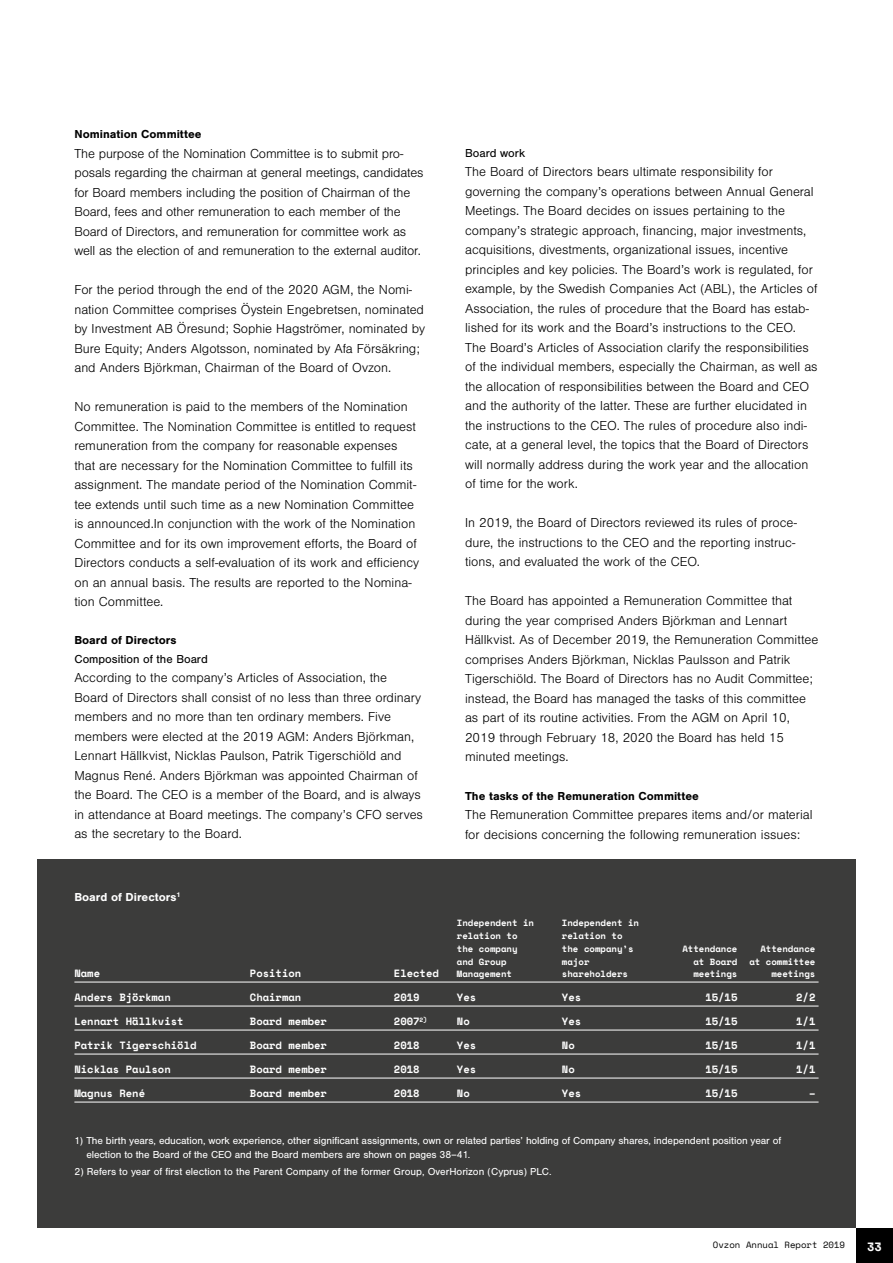
<style>
.page{position:relative;width:893px;height:1263px;background:#fff}
.page>*{position:absolute;margin:0;border:0;box-sizing:border-box;transform-origin:0 0}
.t1{font:300 13.5px/19.5px "Nimbus San";color:#000}
.t2{font:700 12px "Nimbus San";color:#000}
.t3{font:12px "Nimbus San";color:#000}
.t4{font:700 12px "Nimbus San";color:#fff}
.t5{font:700 12px "Space Mono";color:#fff}
.t6{font:10.5px/13.5px "Nimbus San";letter-spacing:-.01em;color:#fff}
.t7{font:700 10.5px "Space Mono";color:#fff}
.t8{font:700 9px "Space Mono";color:#fff}
.t9{font:9px "Space Mono";color:#000}
</style>
<div class="page">
<div style="left:856px;top:1228px;width:37px;height:35px;background:#000"></div>
<div style="left:37px;top:859px;width:819px;height:369px;background:#3c3c3b"></div>
<hr style="left:74px;top:982px;width:745px;height:1px;background:#fff">
<hr style="left:74px;top:1006px;width:745px;height:1px;background:#fff">
<hr style="left:74px;top:1030px;width:745px;height:1px;background:#fff">
<hr style="left:74px;top:1054px;width:745px;height:1px;background:#fff">
<hr style="left:74px;top:1078px;width:745px;height:1px;background:#fff">
<hr style="left:74px;top:1102px;width:745px;height:1px;background:#fff">
<p class="t2" style="left:74px;top:127px;width:129px">Nomination Committee</p>
<p class="t1" style="left:74px;top:144px;width:351px">The purpose of the Nomination Committee is to submit pro&shy;posals regarding the chairman at general meetings, candidates for Board members including the position of Chairman of the Board, fees and other remuneration to each member of the Board of Directors, and remuneration for committee work as well as the election of and remuneration to the external auditor.</p>
<p class="t1" style="left:74px;top:280px;width:352px">For the period through the end of the 2020 AGM, the Nomi&shy;nation Committee comprises Öystein Engebretsen, nominated by Investment AB Öresund; Sophie Hagströmer, nominated by Bure Equity; Anders Algotsson, nominated by Afa Försäkring; and Anders Björkman, Chairman of the Board of Ovzon.</p>
<p class="t1" style="left:74px;top:397px;width:346px">No remuneration is paid to the members of the Nomination Committee. The Nomination Committee is entitled to request remuneration from the company for reasonable expenses that are necessary for the Nomination Committee to fulfill its assignment. The mandate period of the Nomination Commit&shy;tee extends until such time as a new Nomination Committee is announced.In conjunction with the work of the Nomination Committee and for its own improvement efforts, the Board of Directors conducts a self-evaluation of its work and efficiency on an annual basis. The results are reported to the Nomina&shy;tion Committee.</p>
<p class="t2" style="left:74px;top:633px;width:104px">Board of Directors</p>
<p class="t3" style="left:74px;top:652px;width:135px">Composition of the Board</p>
<p class="t1" style="left:74px;top:668px;width:350px">According to the company’s Articles of Association, the Board of Directors shall consist of no less than three ordinary members and no more than ten ordinary members. Five members were elected at the 2019 AGM: Anders Björkman, Lennart Hällkvist, Nicklas Paulson, Patrik Tigerschiöld and Magnus René. Anders Björkman was appointed Chairman of the Board. The CEO is a member of the Board, and is always in attendance at Board meetings. The company’s CFO serves as the secretary to the Board.</p>
<p class="t4" style="left:74px;top:890px;width:108px">Board of Directors<sup>1</sup></p>
<p class="t3" style="left:465px;top:146px;width:62px">Board work</p>
<p class="t1" style="left:465px;top:163px;width:354px">The Board of Directors bears ultimate responsibility for governing the company’s operations between Annual General Meetings. The Board decides on issues pertaining to the company’s strategic approach, financing, major investments, acquisitions, divestments, organizational issues, incentive principles and key policies. The Board’s work is regulated, for example, by the Swedish Companies Act (ABL), the Articles of Association, the rules of procedure that the Board has estab&shy;lished for its work and the Board’s instructions to the CEO.<br>The Board’s Articles of Association clarify the responsibilities of the individual members, especially the Chairman, as well as the allocation of responsibilities between the Board and CEO and the authority of the latter. These are further elucidated in the instructions to the CEO. The rules of procedure also indi&shy;cate, at a general level, the topics that the Board of Directors will normally address during the work year and the allocation of time for the work.</p>
<p class="t1" style="left:465px;top:514px;width:334px">In 2019, the Board of Directors reviewed its rules of proce&shy;dure, the instructions to the CEO and the reporting instruc&shy;tions, and evaluated the work of the CEO.</p>
<p class="t1" style="left:465px;top:592px;width:355px">The Board has appointed a Remuneration Committee that during the year comprised Anders Björkman and Lennart Hällkvist. As of December 2019, the Remuneration Committee comprises Anders Björkman, Nicklas Paulsson and Patrik Tigerschiöld. The Board of Directors has no Audit Committee; instead, the Board has managed the tasks of this committee as part of its routine activities. From the AGM on April 10, 2019 through February 18, 2020 the Board has held 15 minuted meetings.</p>
<p class="t2" style="left:465px;top:789px;width:235px">The tasks of the Remuneration Committee</p>
<p class="t1" style="left:465px;top:805px;width:349px">The Remuneration Committee prepares items and/or material for decisions concerning the following remuneration issues:</p>
<p class="t8" style="left:457px;top:916px;width:79px">Independent in</p>
<p class="t8" style="left:562px;top:916px;width:79px">Independent in</p>
<p class="t8" style="left:457px;top:929px;width:62px">relation to</p>
<p class="t8" style="left:562px;top:929px;width:62px">relation to</p>
<p class="t8" style="left:457px;top:942px;width:62px">the company</p>
<p class="t8" style="left:562px;top:942px;width:73px">the company’s</p>
<p class="t8" style="left:682px;top:942px;width:57px">Attendance</p>
<p class="t8" style="left:760px;top:942px;width:57px">Attendance</p>
<p class="t8" style="left:457px;top:954px;width:51px">and Group</p>
<p class="t8" style="left:562px;top:954px;width:29px">major</p>
<p class="t8" style="left:693px;top:954px;width:46px">at Board</p>
<p class="t8" style="left:749px;top:954px;width:68px">at committee</p>
<p class="t7" style="left:74px;top:965px;width:27px">Name</p>
<p class="t7" style="left:250px;top:965px;width:53px">Position</p>
<p class="t7" style="left:394px;top:965px;width:46px">Elected</p>
<p class="t8" style="left:457px;top:967px;width:57px">Management</p>
<p class="t8" style="left:562px;top:967px;width:68px">shareholders</p>
<p class="t8" style="left:693px;top:967px;width:46px">meetings</p>
<p class="t8" style="left:771px;top:967px;width:46px">meetings</p>
<p class="t7" style="left:74px;top:989px;width:98px">Anders Björkman</p>
<p class="t7" style="left:250px;top:989px;width:53px">Chairman</p>
<p class="t7" style="left:394px;top:989px;width:27px">2019</p>
<p class="t7" style="left:457px;top:989px;width:21px">Yes</p>
<p class="t7" style="left:562px;top:989px;width:21px">Yes</p>
<p class="t7" style="left:705px;top:989px;width:34px">15/15</p>
<p class="t7" style="left:796px;top:989px;width:21px">2/2</p>
<p class="t7" style="left:74px;top:1013px;width:111px">Lennart Hällkvist</p>
<p class="t7" style="left:250px;top:1013px;width:79px">Board member</p>
<p class="t7" style="left:394px;top:1013px;width:35px">2007<sup>2)</sup></p>
<p class="t7" style="left:457px;top:1013px;width:14px">No</p>
<p class="t7" style="left:562px;top:1013px;width:21px">Yes</p>
<p class="t7" style="left:705px;top:1013px;width:34px">15/15</p>
<p class="t7" style="left:796px;top:1013px;width:21px">1/1</p>
<p class="t7" style="left:74px;top:1037px;width:124px">Patrik Tigerschiöld</p>
<p class="t7" style="left:250px;top:1037px;width:79px">Board member</p>
<p class="t7" style="left:394px;top:1037px;width:27px">2018</p>
<p class="t7" style="left:457px;top:1037px;width:21px">Yes</p>
<p class="t7" style="left:562px;top:1037px;width:14px">No</p>
<p class="t7" style="left:705px;top:1037px;width:34px">15/15</p>
<p class="t7" style="left:796px;top:1037px;width:21px">1/1</p>
<p class="t7" style="left:74px;top:1061px;width:98px">Nicklas Paulson</p>
<p class="t7" style="left:250px;top:1061px;width:79px">Board member</p>
<p class="t7" style="left:394px;top:1061px;width:27px">2018</p>
<p class="t7" style="left:457px;top:1061px;width:21px">Yes</p>
<p class="t7" style="left:562px;top:1061px;width:14px">No</p>
<p class="t7" style="left:705px;top:1061px;width:34px">15/15</p>
<p class="t7" style="left:796px;top:1061px;width:21px">1/1</p>
<p class="t7" style="left:74px;top:1085px;width:72px">Magnus René</p>
<p class="t7" style="left:250px;top:1085px;width:79px">Board member</p>
<p class="t7" style="left:394px;top:1085px;width:27px">2018</p>
<p class="t7" style="left:457px;top:1085px;width:14px">No</p>
<p class="t7" style="left:562px;top:1085px;width:21px">Yes</p>
<p class="t7" style="left:705px;top:1085px;width:34px">15/15</p>
<p class="t7" style="left:809px;top:1085px;width:8px">–</p>
<p class="t6" style="left:86px;top:1134px;width:696px;text-indent:-12px">1) The birth years, education, work experience, other significant assignments, own or related parties’ holding of Company shares, independent position year of election to the Board of the CEO and the Board members are shown on pages 38–41.</p>
<p class="t6" style="left:74px;top:1165px;width:479px">2) Refers to year of first election to the Parent Company of the former Group, OverHorizon (Cyprus) PLC.</p>
<p class="t9" style="left:713px;top:1238px;width:134px">Ovzon Annual Report 2019</p>
<p class="t5" style="left:867px;top:1238px;width:16px">33</p>
</div>
